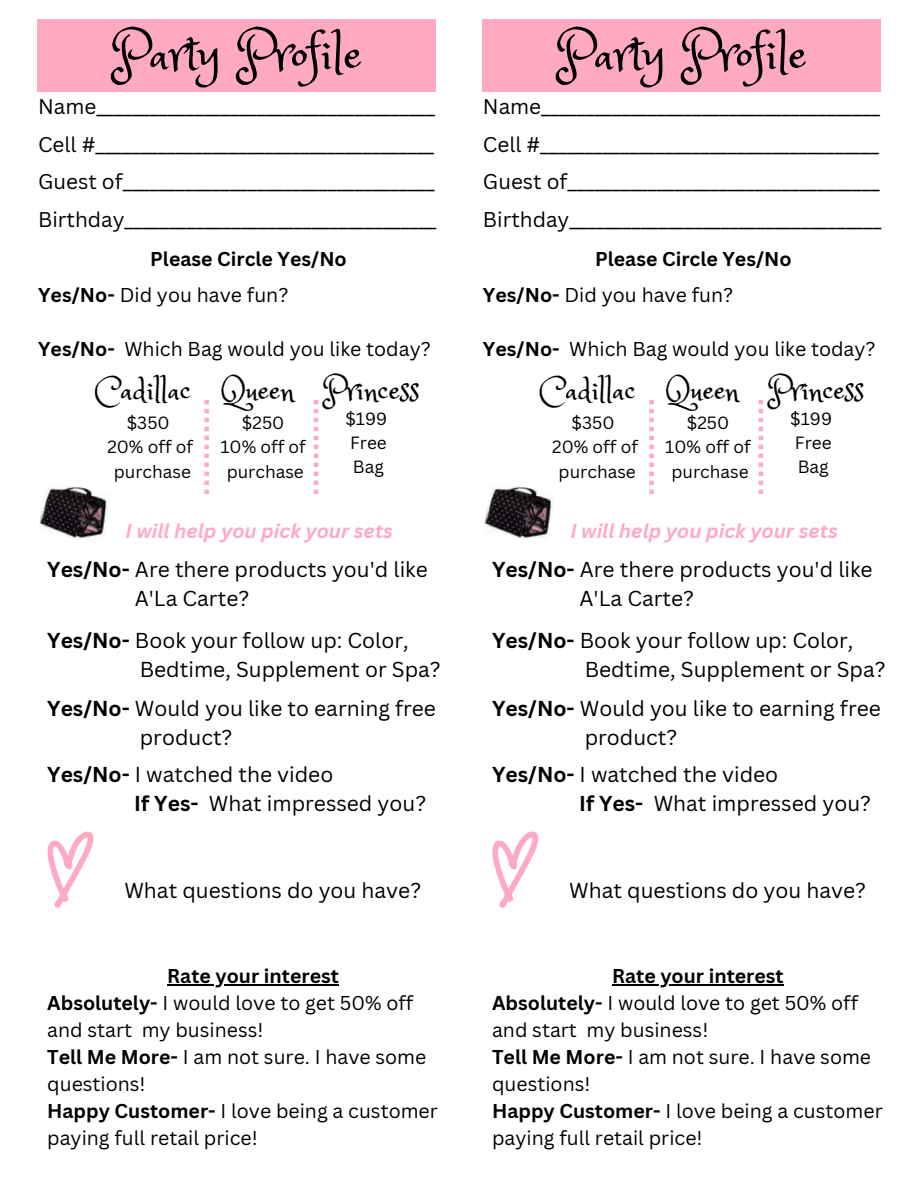
<style>
.page{position:relative;width:918px;height:1188px;background:#fff}
.page>*{position:absolute;margin:0;border:0;box-sizing:border-box;transform-origin:0 0}
.t1{font:51px "Princess Sofia";color:#000}
.t2{font:31.5px "Princess Sofia";color:#000}
.t3{font:21px/29px "Canva Sans";color:#000}
.t4{font:20.7px/37.5px "Canva Sans";color:#000;text-align:justify}
.t5{font:19.5px/27px "Canva Sans";color:#000}
.t6{font:700 19.5px/35.7px "Canva Sans";color:#000}
.t7{font:italic 700 19.5px "Canva Sans";color:#ffa9c3}
.t8{font:17.25px/24px "Canva Sans";color:#000;text-align:center}
.s1{font-weight:400}
.s2{font-weight:700}
</style>
<div class="page">
<div style="left:37px;top:19px;width:399px;height:73px;background:#ffa9c3"></div>
<hr style="left:167px;top:984px;width:172px;height:2px;background:#000">
<svg style="left:47px;top:832px;width:46px;height:76px"></svg>
<img style="left:40px;top:487px;width:67px;height:52px">
<svg style="left:204px;top:400px;width:5px;height:94px"></svg>
<svg style="left:314px;top:400px;width:4px;height:94px"></svg>
<div style="left:482px;top:19px;width:399px;height:73px;background:#ffa9c3"></div>
<hr style="left:612px;top:984px;width:172px;height:2px;background:#000">
<svg style="left:492px;top:832px;width:46px;height:76px"></svg>
<img style="left:484px;top:487px;width:68px;height:52px">
<svg style="left:649px;top:400px;width:5px;height:94px"></svg>
<svg style="left:759px;top:400px;width:4px;height:94px"></svg>
<h1 class="t1" style="left:111px;top:21px;width:253px">Party Profile</h1>
<p class="t4" style="left:38px;top:87px;width:400px">Name______________________________________ Cell #______________________________________ Guest of___________________________________ Birthday___________________________________</p>
<p class="t6" style="left:38px;top:240px;width:310px;text-indent:112px">Please Circle Yes/No<br>Yes/No- <span class="s1">Did you have fun?</span></p>
<p class="t5" style="left:38px;top:335px;width:394px"><span class="s2">Yes/No-</span> Which Bag would you like today?</p>
<h2 class="t2" style="left:95px;top:370px;width:327px">Cadillac Queen Princess</h2>
<p class="t8" style="left:107px;top:411px;width:87px">$350<br>20% off of purchase</p>
<p class="t8" style="left:220px;top:411px;width:87px">$250<br>10% off of purchase</p>
<p class="t8" style="left:345px;top:406px;width:43px;text-align:justify">$199<br>Free Bag</p>
<p class="t7" style="left:126px;top:517px;width:269px">I will help you pick your sets</p>
<p class="t3" style="left:135px;top:554px;width:295px;text-indent:-87px"><span class="s2">Yes/No-</span> Are there products you'd like<br>A'La Carte?</p>
<p class="t3" style="left:140px;top:625px;width:302px;text-indent:-93px"><span class="s2">Yes/No-</span> Book your follow up: Color,<br>Bedtime, Supplement or Spa?</p>
<p class="t3" style="left:140px;top:693px;width:298px;text-indent:-93px"><span class="s2">Yes/No-</span> Would you like to earning free product?</p>
<p class="t3" style="left:134px;top:759px;width:293px;text-indent:-87px"><span class="s2">Yes/No-</span> I watched the video<br><span class="s2">If Yes-</span> What impressed you?</p>
<p class="t3" style="left:124px;top:875px;width:298px">What questions do you have?</p>
<p class="t5" style="left:47px;top:962px;width:392px;text-indent:120px"><span class="s2">Rate your interest<br>Absolutely-</span> I would love to get 50% off and start my business!<br><span class="s2">Tell Me More-</span> I am not sure. I have some questions!<br><span class="s2">Happy Customer-</span> I love being a customer paying full retail price!</p>
<h1 class="t1" style="left:556px;top:21px;width:253px">Party Profile</h1>
<p class="t4" style="left:483px;top:87px;width:400px">Name______________________________________ Cell #______________________________________ Guest of___________________________________ Birthday___________________________________</p>
<p class="t6" style="left:483px;top:240px;width:310px;text-indent:112px">Please Circle Yes/No<br>Yes/No- <span class="s1">Did you have fun?</span></p>
<p class="t5" style="left:483px;top:335px;width:394px"><span class="s2">Yes/No-</span> Which Bag would you like today?</p>
<h2 class="t2" style="left:540px;top:370px;width:327px">Cadillac Queen Princess</h2>
<p class="t8" style="left:552px;top:411px;width:87px">$350<br>20% off of purchase</p>
<p class="t8" style="left:665px;top:411px;width:87px">$250<br>10% off of purchase</p>
<p class="t8" style="left:790px;top:406px;width:43px;text-align:justify">$199<br>Free Bag</p>
<p class="t7" style="left:570px;top:517px;width:269px">I will help you pick your sets</p>
<p class="t3" style="left:580px;top:554px;width:295px;text-indent:-87px"><span class="s2">Yes/No-</span> Are there products you'd like<br>A'La Carte?</p>
<p class="t3" style="left:585px;top:625px;width:302px;text-indent:-93px"><span class="s2">Yes/No-</span> Book your follow up: Color,<br>Bedtime, Supplement or Spa?</p>
<p class="t3" style="left:585px;top:693px;width:298px;text-indent:-93px"><span class="s2">Yes/No-</span> Would you like to earning free product?</p>
<p class="t3" style="left:579px;top:759px;width:293px;text-indent:-87px"><span class="s2">Yes/No-</span> I watched the video<br><span class="s2">If Yes-</span> What impressed you?</p>
<p class="t3" style="left:569px;top:875px;width:298px">What questions do you have?</p>
<p class="t5" style="left:492px;top:962px;width:392px;text-indent:120px"><span class="s2">Rate your interest<br>Absolutely-</span> I would love to get 50% off and start my business!<br><span class="s2">Tell Me More-</span> I am not sure. I have some questions!<br><span class="s2">Happy Customer-</span> I love being a customer paying full retail price!</p>
</div>
